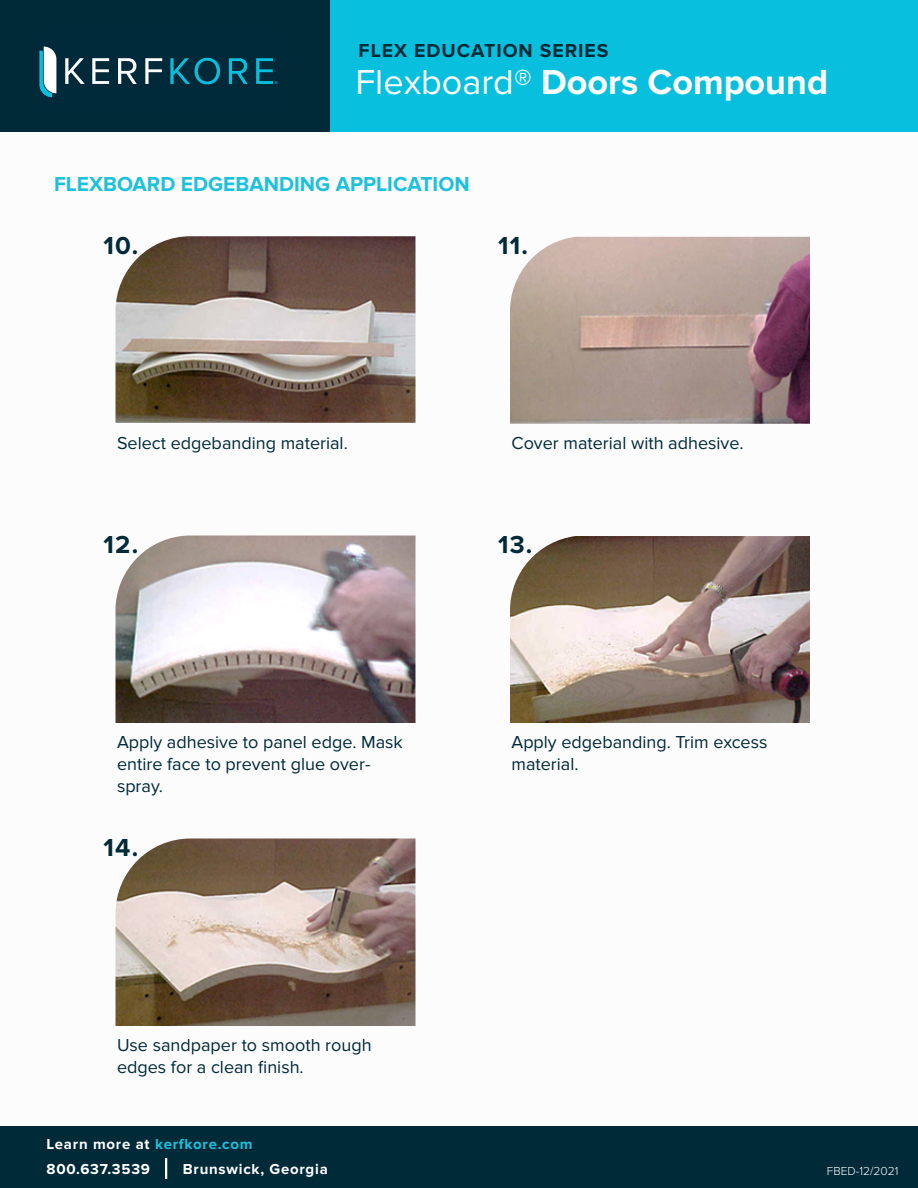
<style>
.page{position:relative;width:918px;height:1188px;background:#fff}
.page>*{position:absolute;margin:0;border:0;box-sizing:border-box;transform-origin:0 0}
.t1{font:700 36px "Proxima Nova";color:#fff}
.t2{font:700 25.5px "Proxima Nova";letter-spacing:.05em;color:#012a39}
.Paragraph_Style_1{font:700 21px "Proxima Nova";color:#1dc1dc}
.t3{font:700 19.5px "Proxima Nova";letter-spacing:.05em;color:#012a39}
.Paragraph_Style_1-2{font:18px/21.6px "Proxima Nova";color:#012a39}
.t4{font:700 15px "Proxima Nova";letter-spacing:.05em;color:#fff}
.t5{font:700 15px "Proxima Nova";letter-spacing:.05em;color:#1dc1dc}
.t6{font:300 12px "Proxima Nova";color:#fff}
.s1{font-weight:400}
.s2{color:#fff}
</style>
<div class="page">
<div style="left:312px;top:0;width:606px;height:132px;background:#08c0de"></div>
<div style="left:0;top:0;width:330px;height:132px;background:#012a39"></div>
<img style="left:510px;top:237px;width:300px;height:187px">
<img style="left:116px;top:536px;width:300px;height:187px">
<img style="left:116px;top:236px;width:300px;height:187px">
<img style="left:510px;top:536px;width:300px;height:187px">
<img style="left:116px;top:838px;width:300px;height:188px">
<div style="left:0;top:1126px;width:918px;height:62px;background:#012a39"></div>
<hr style="left:165px;top:1158px;width:2px;height:21px;background:#fff">
<svg style="left:65px;top:58px;width:20px;height:26px"></svg>
<svg style="left:92px;top:58px;width:17px;height:26px"></svg>
<svg style="left:118px;top:58px;width:19px;height:26px"></svg>
<svg style="left:145px;top:58px;width:17px;height:26px"></svg>
<svg style="left:170px;top:58px;width:50px;height:26px"></svg>
<svg style="left:229px;top:58px;width:19px;height:26px"></svg>
<svg style="left:39px;top:47px;width:17px;height:50px"></svg>
<svg style="left:256px;top:58px;width:22px;height:26px"></svg>
<p class="t3" style="left:359px;top:39px;width:252px">FLEX EDUCATION SERIES</p>
<p class="t1" style="left:356px;top:62px;width:474px"><span class="s1">Flexboard®</span> Doors Compound</p>
<p class="Paragraph_Style_1" style="left:54px;top:172px;width:417px">FLEXBOARD EDGEBANDING APPLICATION</p>
<p class="t2" style="left:104px;top:231px;width:36px">10.</p>
<p class="t2" style="left:498px;top:231px;width:32px">11.</p>
<p class="Paragraph_Style_1-2" style="left:117px;top:433px;width:232px">Select edgebanding material.</p>
<p class="t2" style="left:104px;top:530px;width:36px">12.</p>
<p class="Paragraph_Style_1-2" style="left:117px;top:732px;width:287px">Apply adhesive to panel edge. Mask entire face to prevent glue over&shy;spray.</p>
<p class="t2" style="left:104px;top:833px;width:36px">14.</p>
<p class="Paragraph_Style_1-2" style="left:117px;top:1035px;width:256px">Use sandpaper to smooth rough edges for a clean finish.</p>
<p class="Paragraph_Style_1-2" style="left:512px;top:433px;width:234px">Cover material with adhesive.</p>
<p class="t2" style="left:498px;top:530px;width:36px">13.</p>
<p class="Paragraph_Style_1-2" style="left:512px;top:732px;width:257px">Apply edgebanding. Trim excess material.</p>
<p class="t5" style="left:46px;top:1135px;width:208px"><span class="s2">Learn more at</span> kerfkore.com</p>
<p class="t4" style="left:46px;top:1161px;width:105px">800.637.3539</p>
<p class="t4" style="left:183px;top:1161px;width:146px">Brunswick, Georgia</p>
<p class="t6" style="left:827px;top:1162px;width:73px">FBED-12/2021</p>
</div>
